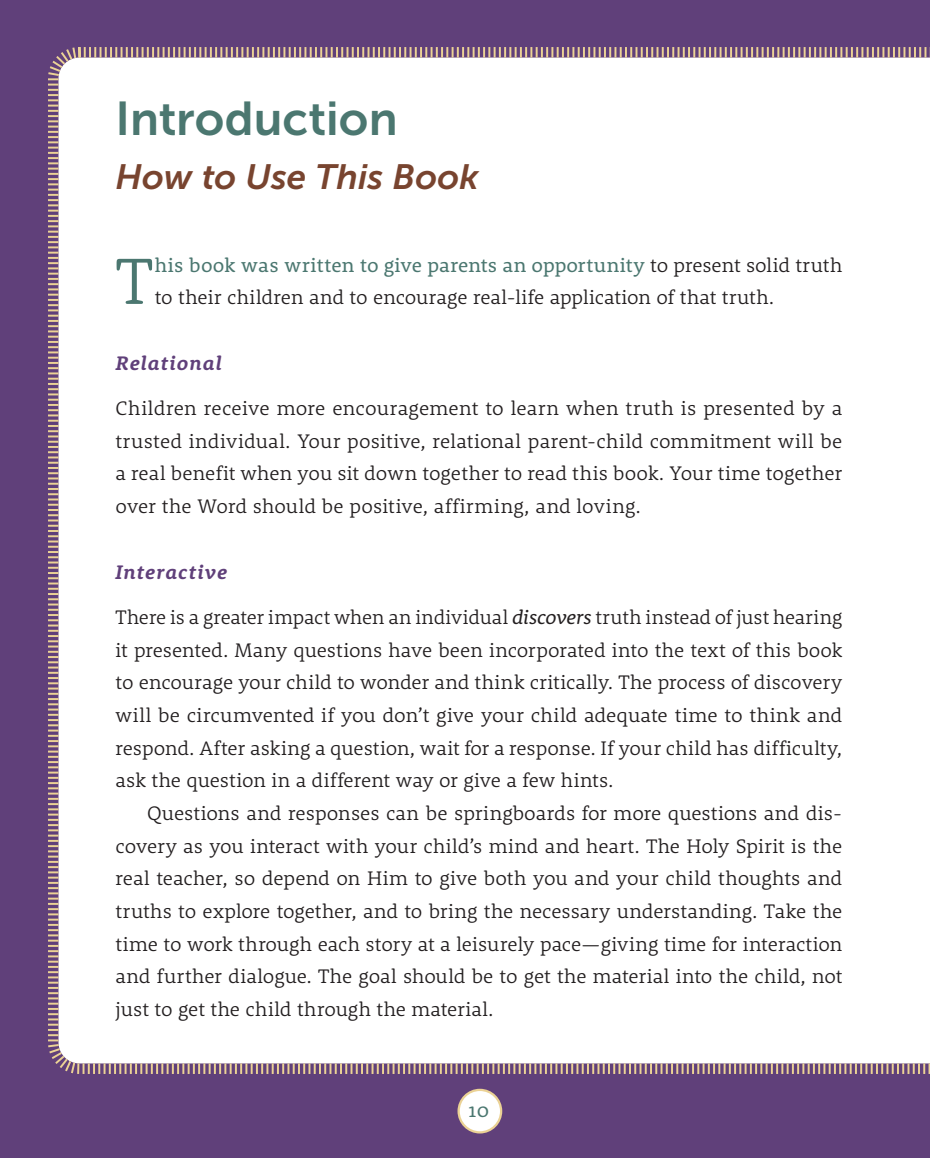
<style>
.page{position:relative;width:930px;height:1158px;background:#fff}
.page>*{position:absolute;margin:0;border:0;box-sizing:border-box;transform-origin:0 0}
.t1{font:300 66.85px "Rooney";color:#4b7770}
.t2{font:47.25px "Museo Sans 700";color:#4b7770}
.t3{font:italic 35px "Museo Sans 700";color:#78442f}
.t4{font:300 20.12px/32.7px "Rooney";color:#231f20;text-align:justify}
.t5{font:italic 700 20.12px "Rooney";letter-spacing:.055em;color:#60407a}
.t6{font:20.12px "Rooney";color:#4b7770}
.s1{font-weight:400;color:#4b7770}
.s2{font-weight:400;font-style:italic}
</style>
<div class="page">
<div style="left:0;top:0;width:929px;height:1158px;background:#60407a"></div>
<div style="left:48px;top:47px;width:881px;height:1027px;background:#fff"></div>
<div style="left:458px;top:1090px;width:43px;height:42px;background:#fff;border-radius:50%"></div>
<div style="left:457px;top:1088px;width:45px;height:45px;border:2px solid #ebd295;border-radius:50%"></div>
<h2 class="t2" style="left:116px;top:93px;width:283px">Introduction</h2>
<h3 class="t3" style="left:116px;top:157px;width:364px">How to Use This Book</h3>
<h1 class="t1" style="left:116px;top:237px;width:39px">T</h1>
<p class="t4" style="left:155px;top:249px;width:689px;line-height:31.5px"><span class="s1">his book was written to give parents an opportunity</span> to present solid truth to their children and to encourage real-life application of that truth.</p>
<p class="t5" style="left:115px;top:350px;width:107px">Relational</p>
<p class="t4" style="left:116px;top:391px;width:728px">Children receive more encouragement to learn when truth is presented by a trusted individual. Your positive, relational parent-child commitment will be a real benefit when you sit down together to read this book. Your time together over the Word should be positive, affirming, and loving.</p>
<p class="t5" style="left:116px;top:559px;width:113px">Interactive</p>
<p class="t4" style="left:116px;top:600px;width:728px">There is a greater impact when an individual <span class="s2">discovers</span> truth instead of just hearing it presented. Many questions have been incorporated into the text of this book to encourage your child to wonder and think critically. The process of discovery will be circumvented if you don’t give your child adequate time to think and respond. After asking a question, wait for a response. If your child has difficulty, ask the question in a different way or give a few hints.</p>
<p class="t4" style="left:116px;top:796px;width:728px;text-indent:32px">Questions and responses can be springboards for more questions and dis&shy;covery as you interact with your child’s mind and heart. The Holy Spirit is the real teacher, so depend on Him to give both you and your child thoughts and truths to explore together, and to bring the necessary understanding. Take the time to work through each story at a leisurely pace—giving time for interaction and further dialogue. The goal should be to get the material into the child, not just to get the child through the material.</p>
<p class="t6" style="left:468px;top:1096px;width:22px">10</p>
</div>
